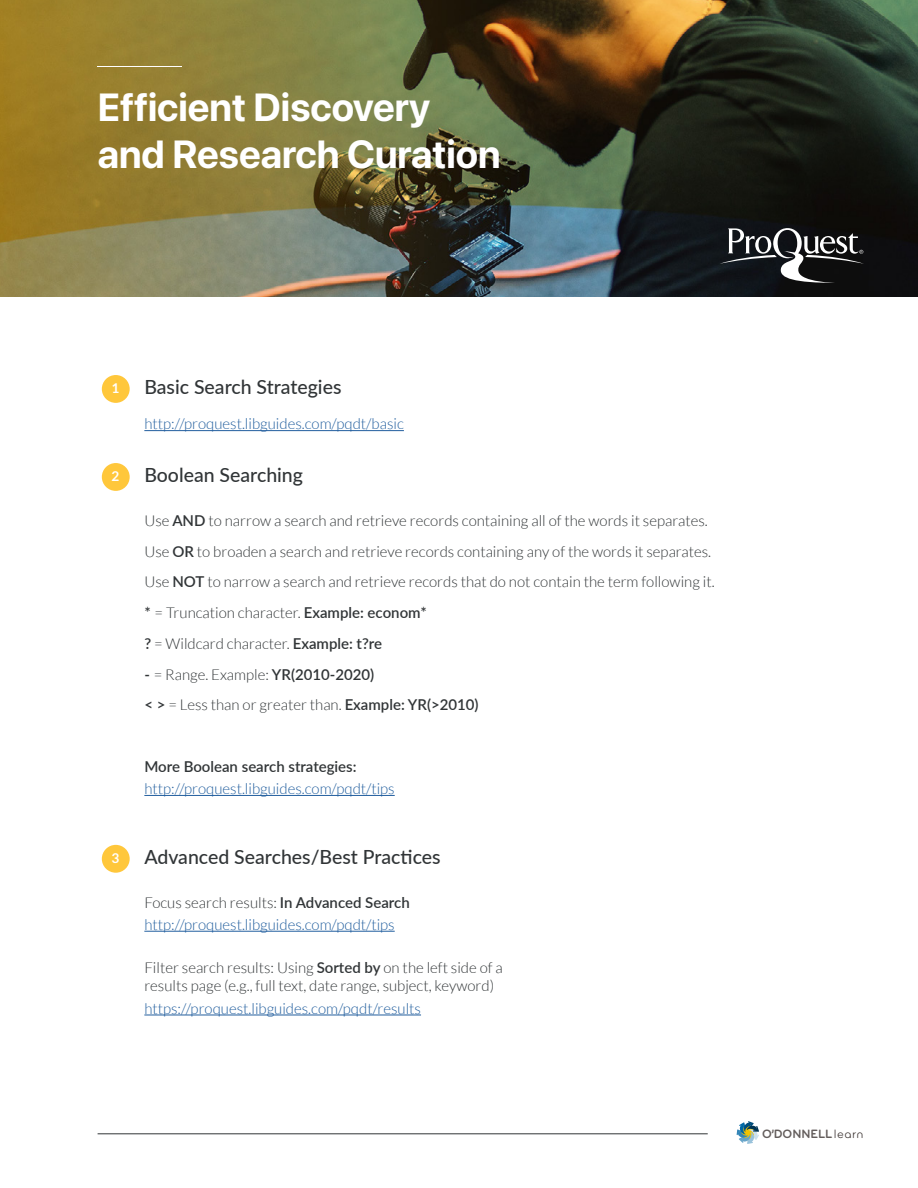
<style>
.page{position:relative;width:918px;height:1188px;background:#fff}
.page>*{position:absolute;margin:0;border:0;box-sizing:border-box;transform-origin:0 0}
.t1{font:39px/46.8px "SF Pro";color:#fff}
.t2{font:500 19.5px "Lato";color:#313537}
.t3{font:300 15px/30.8px "Lato";color:#313537}
.t4{font:300 15px/22.2px "Lato";color:#215e9e}
.t5{font:600 15px "Lato";color:#313537}
.t6{font:700 13.5px "Lato";color:#fff}
.t7{font:700 12.6px "Bryant Pro";color:rgb(61 53 51/.8)}
.s1{font-weight:600}
.s2{color:#313537}
.s3{font-weight:600;color:#313537}
.s4{font-family:"Bryant Pro Regular Alternate";font-weight:400;color:#3d3533}
</style>
<div class="page">
<img style="left:0;top:0;width:918px;height:297px">
<svg style="left:737px;top:1121px;width:22px;height:23px"></svg>
<hr style="left:98px;top:66px;width:84px;height:1px;background:#fff">
<hr style="left:98px;top:1134px;width:610px;height:1px;background:#313537">
<svg style="left:720px;top:228px;width:144px;height:55px"></svg>
<hr style="left:144px;top:430px;width:260px;height:1px;background:#215e9e">
<hr style="left:144px;top:795px;width:251px;height:1px;background:#215e9e">
<hr style="left:144px;top:931px;width:251px;height:1px;background:#215e9e">
<hr style="left:144px;top:1015px;width:277px;height:1px;background:#215e9e">
<div style="left:102px;top:375px;width:28px;height:28px;background:#ffc73b;border-radius:50%"></div>
<div style="left:102px;top:463px;width:28px;height:28px;background:#ffc73b;border-radius:50%"></div>
<div style="left:102px;top:845px;width:28px;height:28px;background:#ffc73b;border-radius:50%"></div>
<h1 class="t1" style="left:98px;top:85px;width:404px">Efficient Discovery and Research Curation</h1>
<p class="t6" style="left:112px;top:381px;width:9px">1</p>
<h2 class="t2" style="left:144px;top:373px;width:199px">Basic Search Strategies</h2>
<p class="t4" style="left:144px;top:413px;width:261px">http://proquest.libguides.com/pqdt/basic</p>
<p class="t6" style="left:112px;top:469px;width:9px">2</p>
<h2 class="t2" style="left:144px;top:461px;width:160px">Boolean Searching</h2>
<p class="t3" style="left:144px;top:505px;width:572px">Use <span class="s1">AND</span> to narrow a search and retrieve records containing all of the words it separates.<br>Use <span class="s1">OR</span> to broaden a search and retrieve records containing any of the words it separates.<br>Use <span class="s1">NOT</span> to narrow a search and retrieve records that do not contain the term following it. <span class="s1">*</span> = Truncation character. <span class="s1">Example: econom*<br>?</span> = Wildcard character. <span class="s1">Example: t?re</span></p>
<p class="t3" style="left:144px;top:659px;width:336px"><span class="s1">-</span> = Range. Example: <span class="s1">YR(2010-2020)<br>&lt; &gt;</span> = Less than or greater than. <span class="s1">Example: YR(&gt;2010)</span></p>
<p class="t5" style="left:144px;top:756px;width:214px">More Boolean search strategies:</p>
<p class="t4" style="left:144px;top:778px;width:252px">http://proquest.libguides.com/pqdt/tips</p>
<p class="t6" style="left:112px;top:851px;width:9px">3</p>
<h2 class="t2" style="left:144px;top:843px;width:298px">Advanced Searches/Best Practices</h2>
<p class="t4" style="left:144px;top:891px;width:267px"><span class="s2">Focus search results:</span> <span class="s3">In Advanced Search </span>http://proquest.libguides.com/pqdt/tips</p>
<p class="t3" style="left:144px;top:959px;width:360px;line-height:18px">Filter search results: Using <span class="s1">Sorted by</span> on the left side of a results page (e.g., full text, date range, subject, keyword)</p>
<p class="t4" style="left:144px;top:997px;width:278px">https://proquest.libguides.com/pqdt/results</p>
<p class="t7" style="left:762px;top:1126px;width:103px">O’DONNELL<span class="s4">learn</span></p>
</div>
